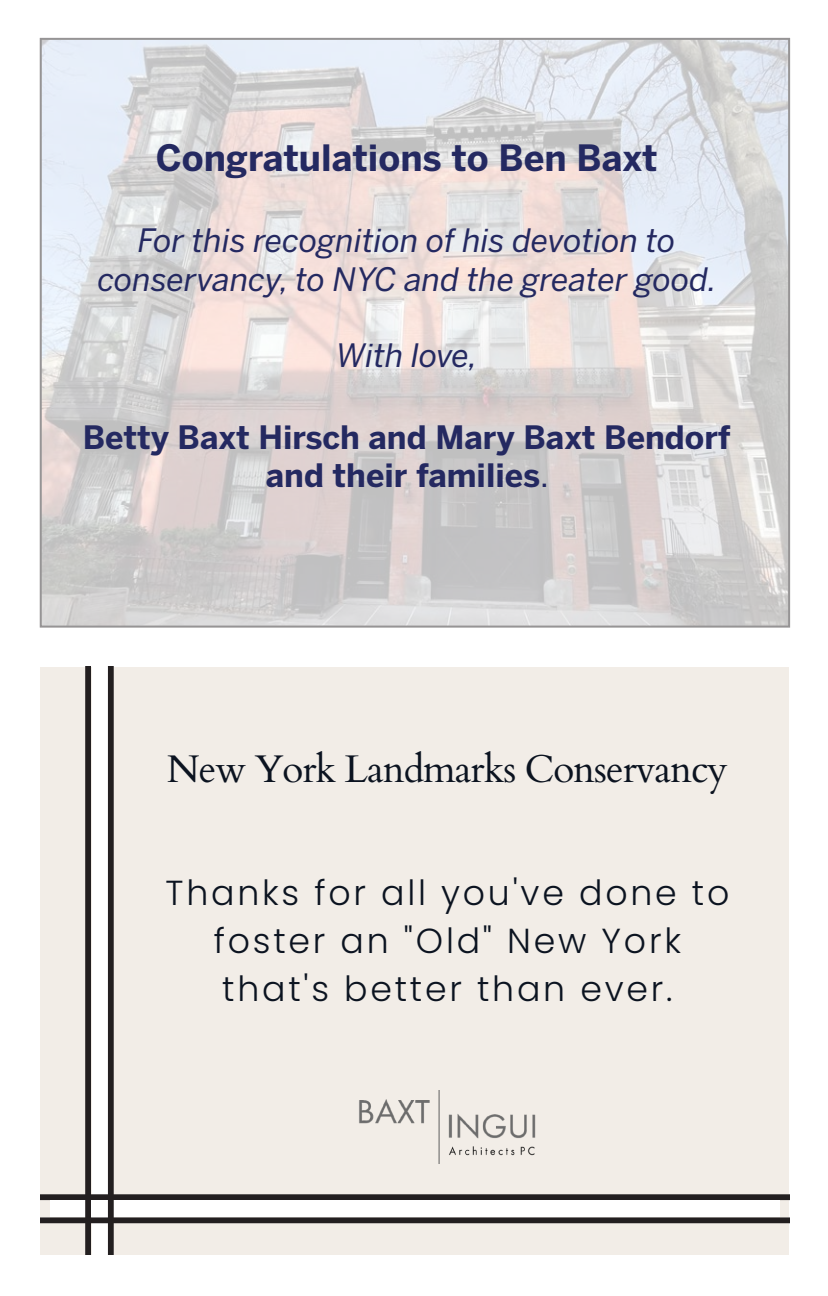
<style>
.page{position:relative;width:828px;height:1296px;background:#fff}
.page>*{position:absolute;margin:0;border:0;box-sizing:border-box;transform-origin:0 0}
.t1{font:38.6px "Cardo";letter-spacing:-.025em;color:#0b1320}
.t2{font:700 36px "Benton Sans";color:#242961}
.t3{font:300 34.8px/47.8px "Poppins";letter-spacing:.08em;color:#0b1320;text-align:center}
.t4{font:italic 32px/38.4px "Benton Sans";color:#242961;text-align:center}
.t5{font:700 32px/38.4px "Benton Sans";color:#242961;text-align:center}
.s1{font-weight:400}
</style>
<div class="page">
<img style="left:43px;top:41px;width:744px;height:584px">
<div style="left:41px;top:667px;width:748px;height:588px;background:#f2ede7"></div>
<div style="left:92px;top:667px;width:16px;height:588px;background:#fff"></div>
<div style="left:41px;top:1194px;width:748px;height:6px;background:#231f20"></div>
<div style="left:41px;top:1217px;width:748px;height:6px;background:#231f20"></div>
<div style="left:51px;top:1200px;width:729px;height:16px;background:#fff"></div>
<div style="left:108px;top:667px;width:6px;height:588px;background:#231f20"></div>
<div style="left:85px;top:667px;width:6px;height:588px;background:#231f20"></div>
<img style="left:359px;top:1090px;width:177px;height:74px">
<p class="t2" style="left:156px;top:136px;width:503px">Congratulations to Ben Baxt</p>
<p class="t4" style="left:98px;top:221px;width:621px">For this recognition of his devotion to conservancy, to NYC and the greater good.</p>
<p class="t4" style="left:336px;top:336px;width:143px">With love,</p>
<p class="t5" style="left:83px;top:418px;width:650px">Betty Baxt Hirsch and Mary Baxt Bendorf and their families<span class="s1">.</span></p>
<p class="t1" style="left:167px;top:738px;width:563px">New York Landmarks Conservancy</p>
<p class="t3" style="left:166px;top:869px;width:565px">Thanks for all you've done to foster an "Old" New York that's better than ever.</p>
</div>
